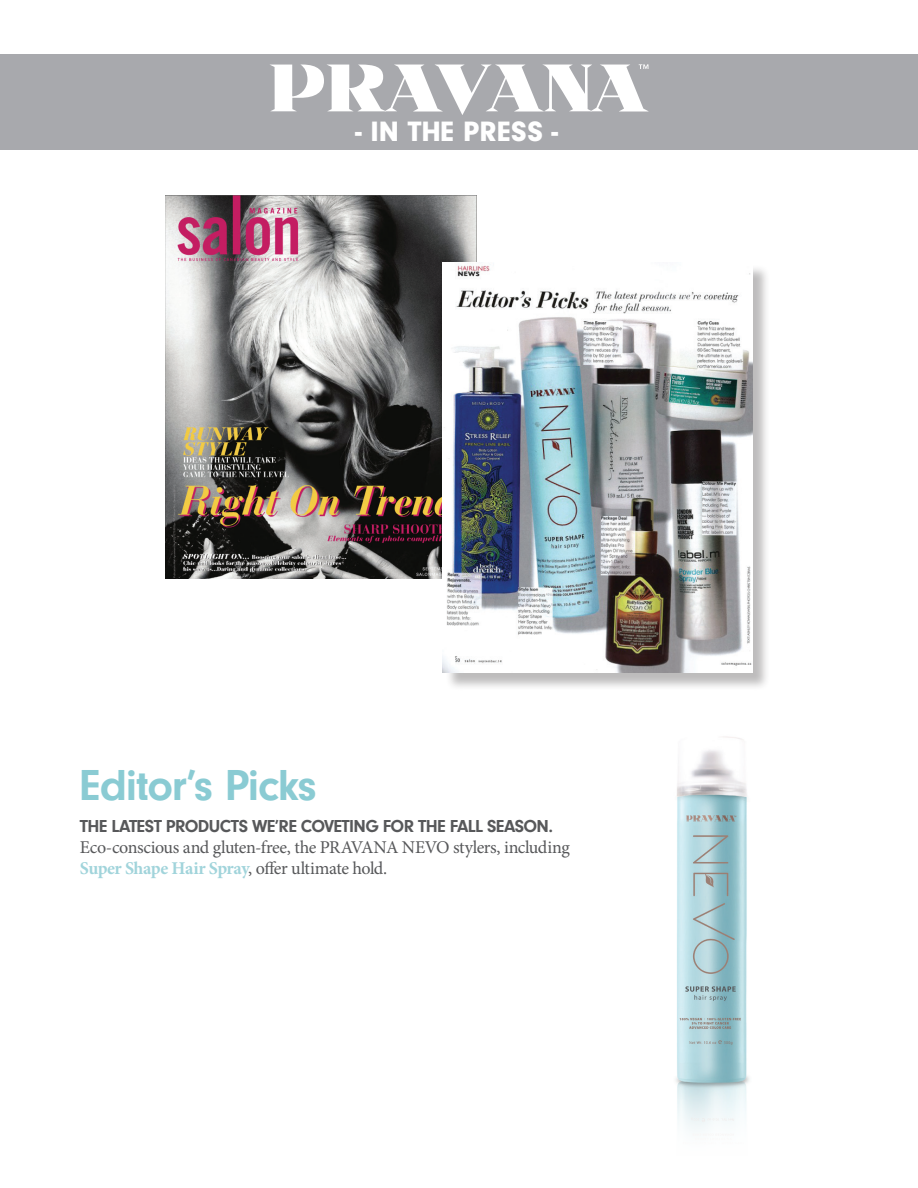
<style>
.page{position:relative;width:918px;height:1188px;background:#fff}
.page>*{position:absolute;margin:0;border:0;box-sizing:border-box;transform-origin:0 0}
.t1{font:700 45px "Neuzeit Gro";letter-spacing:-.03em;color:#8acbd3}
.t2{font:900 29.1px "Neuzeit Gro";letter-spacing:.005em;color:#fff}
.t3{font:18px/21px "Minion Pro";letter-spacing:-.02em;color:#57585a}
.t4{font:700 18px "Neuzeit Gro";letter-spacing:-.035em;color:#57585a}
.s1{font-weight:700;color:#a1d4db}
</style>
<div class="page">
<div style="left:1px;top:54px;width:917px;height:96px;background:#a8a9ad"></div>
<svg style="left:270px;top:64px;width:379px;height:51px"></svg>
<img style="left:166px;top:195px;width:310px;height:384px">
<div style="left:445px;top:264px;width:326px;height:427px;background:#231f20;opacity:.3"></div>
<img style="left:443px;top:262px;width:309px;height:410px">
<img style="left:676px;top:736px;width:73px;height:395px">
<h2 class="t2" style="left:355px;top:114px;width:205px">- IN THE PRESS -</h2>
<h1 class="t1" style="left:80px;top:760px;width:238px">Editor’s Picks</h1>
<p class="t4" style="left:80px;top:816px;width:475px">THE LATEST PRODUCTS WE’RE COVETING FOR THE FALL SEASON.</p>
<p class="t3" style="left:80px;top:837px;width:492px">Eco-conscious and gluten-free, the PRAVANA NEVO stylers, including<br><span class="s1">Super Shape Hair Spray</span>, offer ultimate hold.</p>
</div>
